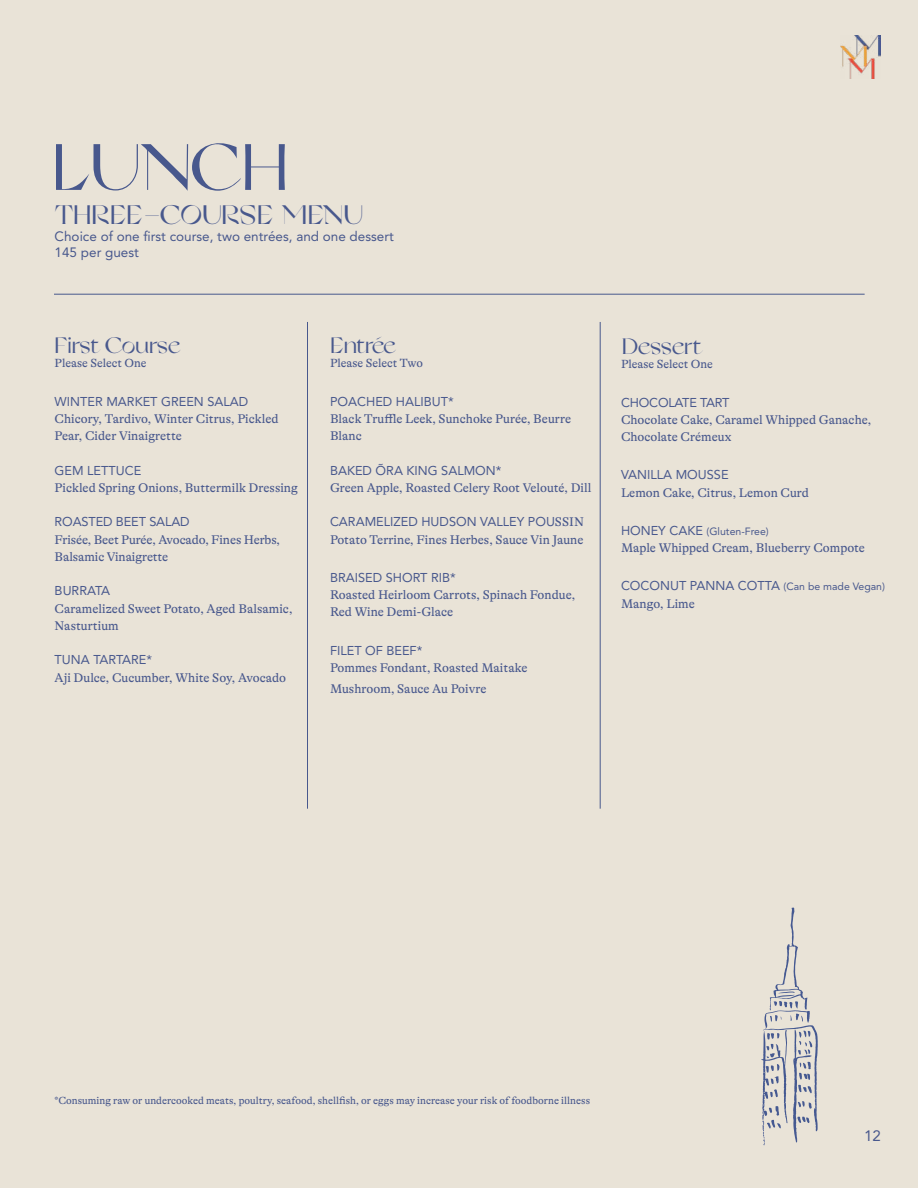
<style>
.page{position:relative;width:918px;height:1188px;background:#fff}
.page>*{position:absolute;margin:0;border:0;box-sizing:border-box;transform-origin:0 0}
.t1{font:66px "Grand Slang";letter-spacing:.02em;color:#48588d}
.t2{font:27px "Grand Slang B Side";letter-spacing:.005em;color:#48588d}
.t3{font:22.5px "Grand Slang B Side";color:#48588d}
.t4{font:22.5px "Grand Slang B Side";letter-spacing:.02em;color:#48588d}
.t5{font:15px "Avenir LT Std";color:#48588d}
.t6{font:13.5px/16.2px "Avenir LT Std";color:#48588d}
.t7{font:12.75px/17.2px "GT Alpina";color:#48588d}
.t8{font:12.75px "Avenir LT Std";color:#48588d}
.t9{font:12px "GT Alpina";color:#48588d}
.t10{font:10.5px "GT Alpina";color:#48588d}
.t11{font:10.5px "Avenir LT Std";color:#48588d}
.s1{font-family:"GT Alpina"}
.s2{font-size:12.75px}
.s3{font-size:10.5px}
</style>
<div class="page">
<div style="left:1px;top:0;width:917px;height:1188px;background:#e9e3d7"></div>
<hr style="left:54px;top:294px;width:811px;height:1px;background:#48588d">
<img style="left:841px;top:36px;width:39px;height:43px">
<hr style="left:307px;top:322px;width:1px;height:487px;background:#48588d">
<hr style="left:600px;top:322px;width:1px;height:487px;background:#48588d">
<svg style="left:761px;top:908px;width:57px;height:237px"></svg>
<h1 class="t1" style="left:51px;top:130px;width:236px">LUNCH</h1>
<h2 class="t2" style="left:55px;top:200px;width:310px">THREE–COURSE MENU</h2>
<p class="t6" style="left:55px;top:228px;width:341px">Choice of one first course, two entrées, and one dessert<br>145 per guest</p>
<h3 class="t4" style="left:55px;top:333px;width:128px">First Course</h3>
<p class="t9" style="left:55px;top:357px;width:93px">Please Select One</p>
<p class="t8" style="left:55px;top:394px;width:195px">WINTER MARKET GREEN SALAD</p>
<p class="t7" style="left:55px;top:410px;width:226px">Chicory, Tardivo, Winter Citrus, Pickled<br>Pear, Cider Vinaigrette</p>
<p class="t8" style="left:55px;top:463px;width:88px">GEM LETTUCE</p>
<p class="t7" style="left:55px;top:479px;width:245px">Pickled Spring Onions, Buttermilk Dressing</p>
<p class="t8" style="left:55px;top:514px;width:137px">ROASTED BEET SALAD</p>
<p class="t7" style="left:55px;top:531px;width:227px">Frisée, Beet Purée, Avocado, Fines Herbs,<br>Balsamic Vinaigrette</p>
<p class="t8" style="left:55px;top:583px;width:57px">BURRATA</p>
<p class="t7" style="left:55px;top:600px;width:239px">Caramelized Sweet Potato, Aged Balsamic,<br>Nasturtium</p>
<p class="t8" style="left:55px;top:652px;width:99px">TUNA TARTARE*</p>
<p class="t7" style="left:55px;top:669px;width:233px">Aji Dulce, Cucumber, White Soy, Avocado</p>
<h3 class="t3" style="left:330px;top:333px;width:68px">Entrée</h3>
<p class="t9" style="left:330px;top:357px;width:94px">Please Select Two</p>
<p class="t8" style="left:330px;top:394px;width:125px">POACHED HALIBUT*</p>
<p class="t7" style="left:330px;top:410px;width:243px">Black Truffle Leek, Sunchoke Purée, Beurre<br>Blanc</p>
<p class="t8" style="left:330px;top:463px;width:173px">BAKED ÕRA KING SALMON*</p>
<p class="t7" style="left:330px;top:479px;width:263px">Green Apple, Roasted Celery Root Velouté, Dill</p>
<p class="t8" style="left:330px;top:514px;width:255px">CARAMELIZED HUDSON VALLEY POU<span class="s1">SSIN</span></p>
<p class="t7" style="left:330px;top:531px;width:255px">Potato Terrine, Fines Herbes, Sauce Vin Jaune</p>
<p class="t8" style="left:330px;top:570px;width:127px">BRAISED SHORT RIB*</p>
<p class="t7" style="left:330px;top:586px;width:247px">Roasted Heirloom Carrots, Spinach Fondue,<br>Red Wine Demi-Glace</p>
<p class="t8" style="left:330px;top:643px;width:94px">FILET OF BEEF*</p>
<p class="t7" style="left:330px;top:657px;width:199px;line-height:21px">Pommes Fondant, Roasted Maitake<br>Mushroom, Sauce Au Poivre</p>
<h3 class="t3" style="left:621px;top:334px;width:84px">Dessert</h3>
<p class="t9" style="left:621px;top:358px;width:93px">Please Select One</p>
<p class="t8" style="left:621px;top:395px;width:110px">CHOCOLATE TART</p>
<p class="t7" style="left:621px;top:411px;width:252px">Chocolate Cake, Caramel Whipped Ganache,<br>Chocolate Crémeux</p>
<p class="t8" style="left:621px;top:468px;width:109px">VANILLA MOUSSE</p>
<p class="t7" style="left:621px;top:484px;width:190px">Lemon Cake, Citrus, Lemon Curd</p>
<p class="t11" style="left:621px;top:525px;width:149px"><span class="s2">HONEY CAKE</span> (Gluten-Free)</p>
<p class="t7" style="left:621px;top:539px;width:246px">Maple Whipped Cream, Blueberry Compote</p>
<p class="t8" style="left:621px;top:579px;width:266px">COCONUT PANNA COTTA <span class="s3">(Can be made Vegan)</span></p>
<p class="t7" style="left:621px;top:595px;width:75px">Mango, Lime</p>
<p class="t10" style="left:55px;top:1095px;width:537px">*Consuming raw or undercooked meats, poultry, seafood, shellfish, or eggs may increase your risk of foodborne illness</p>
<p class="t5" style="left:864px;top:1127px;width:18px">12</p>
</div>
